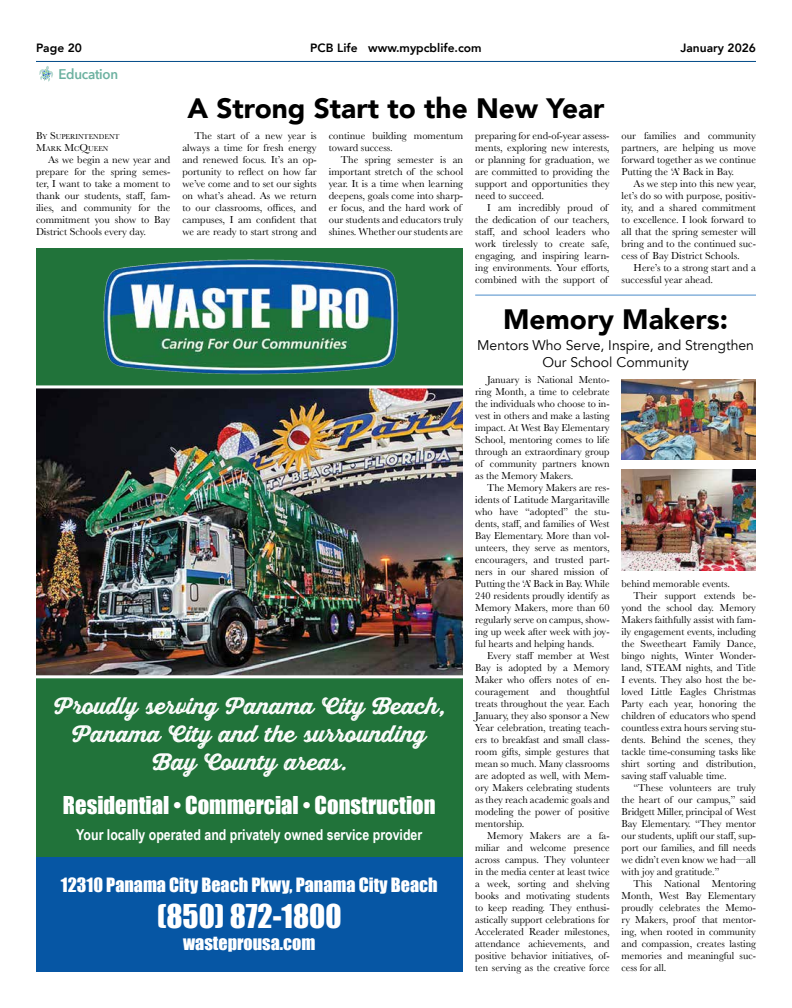
<style>
.page{position:relative;width:792px;height:1008px;background:#fff}
.page>*{position:absolute;margin:0;border:0;box-sizing:border-box;transform-origin:0 0}
.t1{font:30.1px "Impact";color:#fff}
.t2{font:900 28px "Avenir";color:#000}
.t3{font:23.1px/27.7px "Bookman Press Script";color:#fff;text-align:center}
.t4{font:22.6px "Impact";color:#fff}
.t5{font:18.1px "Impact";color:#fff}
.t6{font:700 15.1px "Arial Narrow";color:#fff}
.t7{font:14px/16.8px "Avenir";color:#000;text-align:center}
.t8{font:600 14px "Avenir Next";letter-spacing:-.02em;color:#6cb1a0;scale:.95 1}
.t9{font:800 12px "Avenir";color:#000}
.t10{font:10.5px/12px "Baskerville";color:#000;text-align:justify}
.t11{font:7.3px/12px "Baskerville";color:#000}
.s1{font-size:10.5px}
</style>
<div class="page">
<hr style="left:36px;top:61px;width:720px;height:1px;background:#004988">
<svg style="left:39px;top:66px;width:14px;height:16px"></svg>
<div style="left:36px;top:248px;width:427px;height:724px;background:#21733a"></div>
<img style="left:36px;top:385px;width:427px;height:293px">
<div style="left:36px;top:858px;width:427px;height:114px;background:#0656a4"></div>
<img style="left:103px;top:259px;width:296px;height:116px">
<hr style="left:475px;top:295px;width:281px;height:1px;background:#4b8dcb">
<img style="left:622px;top:379px;width:134px;height:81px">
<img style="left:622px;top:470px;width:134px;height:100px">
<p class="t9" style="left:36px;top:39px;width:47px">Page 20</p>
<p class="t9" style="left:310px;top:39px;width:173px">PCB Life www.mypcblife.com</p>
<p class="t9" style="left:680px;top:39px;width:77px">January 2026</p>
<h3 class="t8" style="left:58px;top:62px;width:64px">Education</h3>
<h2 class="t2" style="left:187px;top:84px;width:419px">A Strong Start to the New Year</h2>
<p class="t11" style="left:36px;top:131px;width:85px"><span class="s1">B</span>Y <span class="s1">S</span>UPERINTENDENT<br><span class="s1">M</span>ARK <span class="s1">M</span>C<span class="s1">Q</span>UEEN</p>
<p class="t10" style="left:36px;top:154px;width:136px;text-indent:12px">As we begin a new year and prepare for the spring semes&shy;ter, I want to take a moment to thank our students, staff, fam&shy;ilies, and community for the commitment you show to Bay District Schools every day.</p>
<p class="t10" style="left:182px;top:130px;width:136px;text-indent:12px">The start of a new year is always a time for fresh energy and renewed focus. It’s an op&shy;portunity to reflect on how far we’ve come and to set our sights on what’s ahead. As we return to our classrooms, offices, and campuses, I am confident that we are ready to start strong and</p>
<p class="t10" style="left:329px;top:130px;width:136px">continue building momentum toward success.</p>
<p class="t10" style="left:329px;top:154px;width:136px;text-align:left;text-indent:12px">The spring semester is an important stretch of the school year. It is a time when learning deepens, goals come into sharp&shy;er focus, and the hard work of our students and educators truly shines. Whether our students are</p>
<h3 class="t3" style="left:54px;top:692px;width:391px">Proudly serving Panama City Beach,<br>Panama City and the surrounding<br>Bay County areas.</h3>
<h3 class="t4" style="left:63px;top:788px;width:374px">Residential • Commercial • Construction</h3>
<h3 class="t6" style="left:76px;top:824px;width:348px">Your locally operated and privately owned service provider</h3>
<h3 class="t5" style="left:61px;top:871px;width:378px">12310 Panama City Beach Pkwy, Panama City Beach</h3>
<h1 class="t1" style="left:157px;top:893px;width:186px">(850) 872-1800</h1>
<h3 class="t5" style="left:183px;top:929px;width:134px">wasteprousa.com</h3>
<p class="t10" style="left:475px;top:130px;width:136px">preparing for end-of-year assess&shy;ments, exploring new interests, or planning for graduation, we are committed to providing the support and opportunities they need to succeed.</p>
<p class="t10" style="left:475px;top:202px;width:136px;text-align:left;text-indent:12px">I am incredibly proud of the dedication of our teachers, staff, and school leaders who work tirelessly to create safe, engaging, and inspiring learn&shy;ing environments. Your efforts, combined with the support of</p>
<p class="t10" style="left:622px;top:130px;width:136px">our families and community partners, are helping us move forward together as we continue Putting the ‘A’ Back in Bay.</p>
<p class="t10" style="left:622px;top:178px;width:136px;text-indent:12px">As we step into this new year, let’s do so with purpose, positiv&shy;ity, and a shared commitment to excellence. I look forward to all that the spring semester will bring and to the continued suc&shy;cess of Bay District Schools.</p>
<p class="t10" style="left:622px;top:262px;width:136px;text-indent:12px">Here’s to a strong start and a successful year ahead.</p>
<h2 class="t2" style="left:503px;top:295px;width:226px">Memory Makers:</h2>
<h3 class="t7" style="left:477px;top:337px;width:278px">Mentors Who Serve, Inspire, and Strengthen<br>Our School Community</h3>
<p class="t10" style="left:475px;top:374px;width:136px;text-indent:12px">January is National Mento&shy;ring Month, a time to celebrate the individuals who choose to in&shy;vest in others and make a lasting impact. At West Bay Elementary School, mentoring comes to life through an extraordinary group of community partners known as the Memory Makers.</p>
<p class="t10" style="left:475px;top:482px;width:136px;text-align:left;text-indent:12px">The Memory Makers are res&shy;idents of Latitude Margaritaville who have “adopted” the stu&shy;dents, staff, and families of West<br>Bay Elementary. More than vol&shy;unteers, they serve as mentors, encouragers, and trusted part&shy;ners in our shared mission of<br>Putting the ‘A’ Back in Bay. While<br>240 residents proudly identify as<br>Memory Makers, more than 60 regularly serve on campus, show&shy;ing up week after week with joy&shy;ful hearts and helping hands.</p>
<p class="t10" style="left:475px;top:650px;width:136px;text-indent:12px">Every staff member at West Bay is adopted by a Memory Maker who offers notes of en&shy;couragement and thoughtful treats throughout the year. Each January, they also sponsor a New Year celebration, treating teach&shy;ers to breakfast and small class&shy;room gifts, simple gestures that mean so much. Many classrooms are adopted as well, with Mem&shy;ory Makers celebrating students as they reach academic goals and modeling the power of positive mentorship.</p>
<p class="t10" style="left:475px;top:830px;width:136px;text-indent:12px">Memory Makers are a fa&shy;miliar and welcome presence across campus. They volunteer in the media center at least twice a week, sorting and shelving books and motivating students to keep reading. They enthusi&shy;astically support celebrations for Accelerated Reader milestones, attendance achievements, and positive behavior initiatives, of&shy;ten serving as the creative force</p>
<p class="t10" style="left:622px;top:578px;width:110px">behind memorable events.</p>
<p class="t10" style="left:634px;top:590px;width:124px">Their support extends be-</p>
<p class="t10" style="left:622px;top:602px;width:136px">yond the school day. Memory</p>
<p class="t10" style="left:622px;top:614px;width:136px">Makers faithfully assist with fam-</p>
<p class="t10" style="left:622px;top:626px;width:136px">ily engagement events, including</p>
<p class="t10" style="left:622px;top:638px;width:136px">the Sweetheart Family Dance,</p>
<p class="t10" style="left:622px;top:650px;width:136px">bingo nights, Winter Wonder-</p>
<p class="t10" style="left:622px;top:662px;width:136px">land, STEAM nights, and Title</p>
<p class="t10" style="left:622px;top:674px;width:136px">I events. They also host the be-</p>
<p class="t10" style="left:622px;top:686px;width:136px">loved Little Eagles Christmas</p>
<p class="t10" style="left:622px;top:698px;width:136px">Party each year, honoring the</p>
<p class="t10" style="left:622px;top:710px;width:136px">children of educators who spend</p>
<p class="t10" style="left:622px;top:722px;width:136px">countless extra hours serving stu-</p>
<p class="t10" style="left:622px;top:734px;width:136px">dents. Behind the scenes, they</p>
<p class="t10" style="left:622px;top:746px;width:136px">tackle time-consuming tasks like</p>
<p class="t10" style="left:622px;top:758px;width:136px">shirt sorting and distribution,</p>
<p class="t10" style="left:622px;top:770px;width:107px">saving staff valuable time.</p>
<p class="t10" style="left:634px;top:782px;width:124px">“These volunteers are truly</p>
<p class="t10" style="left:622px;top:794px;width:136px">the heart of our campus,” said</p>
<p class="t10" style="left:622px;top:806px;width:136px">Bridgett Miller, principal of West</p>
<p class="t10" style="left:622px;top:818px;width:136px">Bay Elementary. “They mentor</p>
<p class="t10" style="left:622px;top:830px;width:136px">our students, uplift our staff, sup-</p>
<p class="t10" style="left:622px;top:842px;width:136px">port our families, and fill needs</p>
<p class="t10" style="left:622px;top:854px;width:136px">we didn’t even know we had—all</p>
<p class="t10" style="left:622px;top:866px;width:99px">with joy and gratitude.”</p>
<p class="t10" style="left:634px;top:878px;width:124px">This National Mentoring</p>
<p class="t10" style="left:622px;top:890px;width:136px">Month, West Bay Elementary</p>
<p class="t10" style="left:622px;top:902px;width:136px">proudly celebrates the Memo-</p>
<p class="t10" style="left:622px;top:914px;width:136px">ry Makers, proof that mentor-</p>
<p class="t10" style="left:622px;top:926px;width:136px">ing, when rooted in community</p>
<p class="t10" style="left:622px;top:938px;width:136px">and compassion, creates lasting</p>
<p class="t10" style="left:622px;top:950px;width:136px">memories and meaningful suc-</p>
<p class="t10" style="left:622px;top:962px;width:46px">cess for all.</p>
</div>
